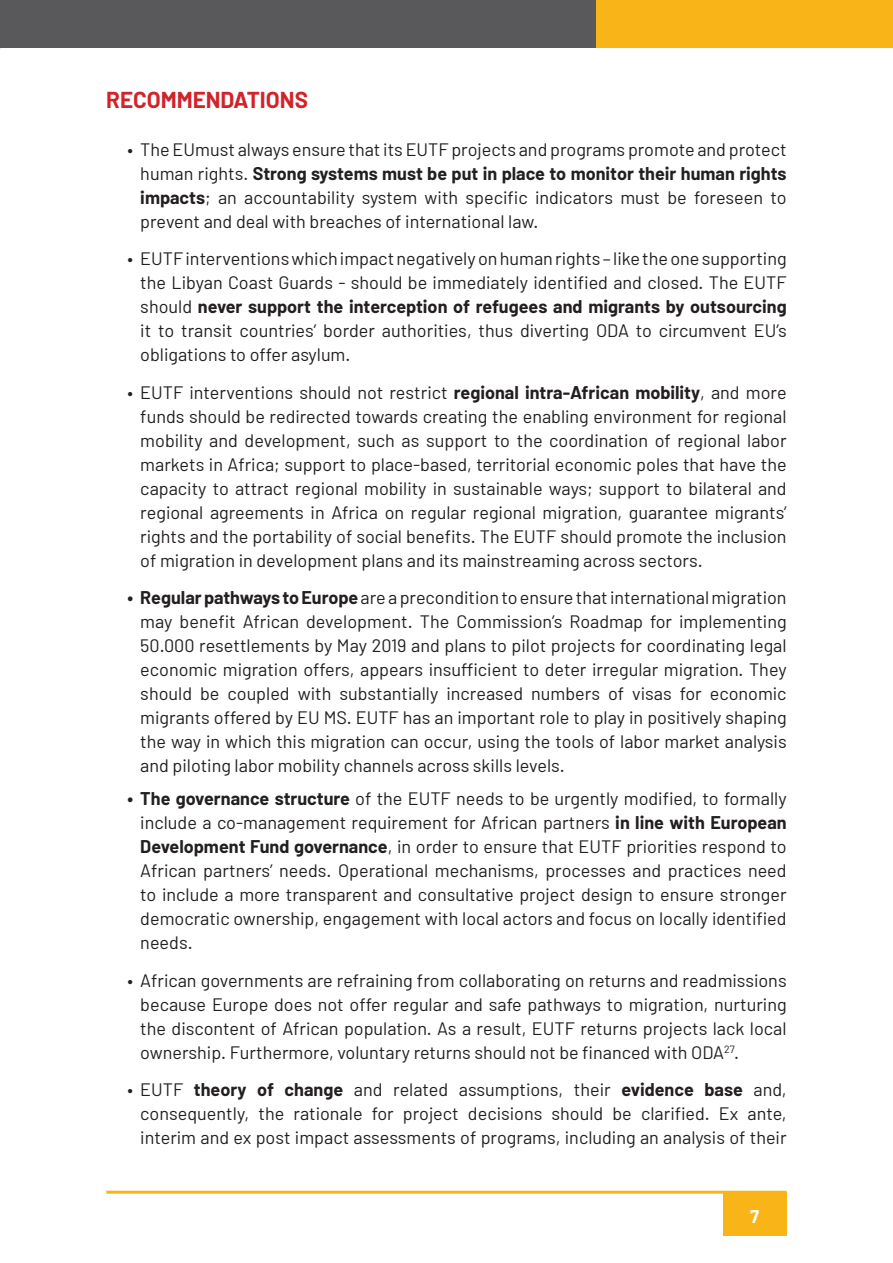
<style>
.page{position:relative;width:893px;height:1263px;background:#fff}
.page>*{position:absolute;margin:0;border:0;box-sizing:border-box;transform-origin:0 0}
.t1{font:700 22.5px "Barlow";color:#d1232a}
.t2{font:18px/24px "Barlow";color:#231f20;text-align:justify}
.t3{font:700 18px "Barlow";color:#fff}
.s1{font-weight:700}
</style>
<div class="page">
<div style="left:0;top:1px;width:596px;height:47px;background:#59585a"></div>
<div style="left:596px;top:1px;width:296px;height:47px;background:#f9b517"></div>
<hr style="left:106px;top:1191px;width:681px;height:3px;background:#f9b517">
<div style="left:723px;top:1192px;width:64px;height:44px;background:#f9b517"></div>
<p class="t1" style="left:106px;top:85px;width:203px">RECOMMENDATIONS</p>
<p class="t2" style="left:140px;top:137px;width:648px;text-indent:-13px">• The EUmust always ensure that its EUTF projects and programs promote and protect human rights. <span class="s1">Strong systems must be put in place to monitor their human rights impacts</span>; an accountability system with specific indicators must be foreseen to prevent and deal with breaches of international law.</p>
<p class="t2" style="left:140px;top:246px;width:648px;text-indent:-13px">• EUTF interventions which impact negatively on human rights – like the one supporting the Libyan Coast Guards - should be immediately identified and closed. The EUTF should <span class="s1">never support the interception of refugees and migrants by outsourcing </span>it to transit countries’ border authorities, thus diverting ODA to circumvent EU’s obligations to offer asylum.</p>
<p class="t2" style="left:140px;top:380px;width:648px;text-indent:-13px">• EUTF interventions should not restrict <span class="s1">regional intra-African mobility</span>, and more funds should be redirected towards creating the enabling environment for regional mobility and development, such as support to the coordination of regional labor markets in Africa; support to place-based, territorial economic poles that have the capacity to attract regional mobility in sustainable ways; support to bilateral and regional agreements in Africa on regular regional migration, guarantee migrants’ rights and the portability of social benefits. The EUTF should promote the inclusion of migration in development plans and its mainstreaming across sectors.</p>
<p class="t2" style="left:140px;top:585px;width:648px;text-indent:-13px"><span class="s1">• Regular pathways to Europe</span> are a precondition to ensure that international migration may benefit African development. The Commission’s Roadmap for implementing 50.000 resettlements by May 2019 and plans to pilot projects for coordinating legal economic migration offers, appears insufficient to deter irregular migration. They should be coupled with substantially increased numbers of visas for economic migrants offered by EU MS. EUTF has an important role to play in positively shaping the way in which this migration can occur, using the tools of labor market analysis and piloting labor mobility channels across skills levels.</p>
<p class="t2" style="left:140px;top:786px;width:648px;text-indent:-13px"><span class="s1">• The governance structure</span> of the EUTF needs to be urgently modified, to formally include a co-management requirement for African partners <span class="s1">in line with European Development Fund governance</span>, in order to ensure that EUTF priorities respond to African partners’ needs. Operational mechanisms, processes and practices need to include a more transparent and consultative project design to ensure stronger democratic ownership, engagement with local actors and focus on locally identified needs.</p>
<p class="t2" style="left:140px;top:968px;width:648px;text-indent:-13px">• African governments are refraining from collaborating on returns and readmissions because Europe does not offer regular and safe pathways to migration, nurturing the discontent of African population. As a result, EUTF returns projects lack local ownership. Furthermore, voluntary returns should not be financed with ODA<sup>27</sup>.</p>
<p class="t2" style="left:140px;top:1077px;width:648px;text-indent:-13px">• EUTF <span class="s1">theory of change</span> and related assumptions, their <span class="s1">evidence base</span> and, consequently, the rationale for project decisions should be clarified. Ex ante, interim and ex post impact assessments of programs, including an analysis of their</p>
<p class="t3" style="left:750px;top:1205px;width:10px">7</p>
</div>
